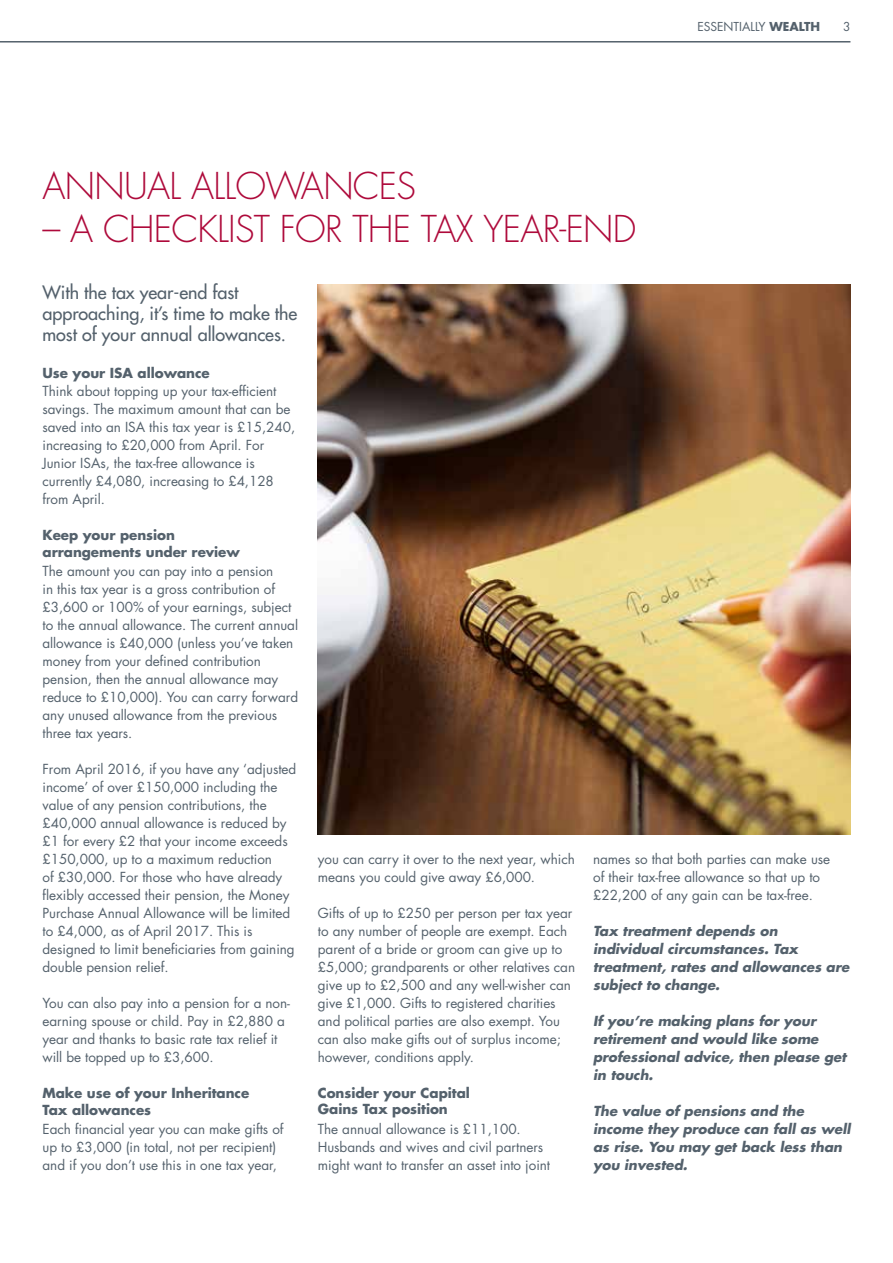
<style>
.page{position:relative;width:893px;height:1263px;background:#fff}
.page>*{position:absolute;margin:0;border:0;box-sizing:border-box;transform-origin:0 0}
.t1{font:300 36px "Futura";letter-spacing:-.02em;color:#ae0a3b}
.t2{font:18px/21px "Futura";letter-spacing:-.005em;color:#54616c}
.t3{font:13.5px/18px "Futura";letter-spacing:-.005em;color:#54616c}
.t4{font:italic 700 13.5px/18px "Futura";letter-spacing:-.005em;color:#54616c}
.t5{font:700 13.5px/16.5px "Futura";letter-spacing:-.005em;color:#54616c}
.t6{font:12px "Futura";color:#54616c}
.s1{font-weight:700}
</style>
<div class="page">
<hr style="left:0;top:41px;width:850px;height:2px;background:#54616c">
<img style="left:317px;top:285px;width:533px;height:550px">
<h1 class="t1" style="left:43px;top:163px;width:375px">ANNUAL ALLOWANCES</h1>
<h1 class="t1" style="left:43px;top:206px;width:595px">– A CHECKLIST FOR THE TAX YEAR-END</h1>
<p class="t6" style="left:697px;top:18px;width:124px">ESSENTIALLY <span class="s1">WEALTH</span></p>
<p class="t6" style="left:843px;top:18px;width:9px">3</p>
<h2 class="t2" style="left:43px;top:282px;width:256px">With the tax year-end fast approaching, it’s time to make the most of your annual allowances.</h2>
<p class="t5" style="left:43px;top:364px;width:169px">Use your ISA allowance</p>
<p class="t3" style="left:43px;top:382px;width:254px">Think about topping up your tax-efficient savings. The maximum amount that can be saved into an ISA this tax year is £15,240, increasing to £20,000 from April. For Junior ISAs, the tax-free allowance is currently £4,080, increasing to £4,128 from April.</p>
<p class="t5" style="left:43px;top:526px;width:199px">Keep your pension arrangements under review</p>
<p class="t3" style="left:43px;top:562px;width:257px">The amount you can pay into a pension<br>in this tax year is a gross contribution of £3,600 or 100% of your earnings, subject to the annual allowance. The current annual allowance is £40,000 (unless you’ve taken money from your defined contribution pension, then the annual allowance may reduce to £10,000). You can carry forward any unused allowance from the previous three tax years.</p>
<p class="t3" style="left:43px;top:760px;width:255px">From April 2016, if you have any ‘adjusted income’ of over £150,000 including the value of any pension contributions, the £40,000 annual allowance is reduced by £1 for every £2 that your income exceeds £150,000, up to a maximum reduction<br>of £30,000. For those who have already flexibly accessed their pension, the Money Purchase Annual Allowance will be limited to £4,000, as of April 2017. This is designed to limit beneficiaries from gaining double pension relief.</p>
<p class="t3" style="left:43px;top:994px;width:249px">You can also pay into a pension for a non&shy;earning spouse or child. Pay in £2,880 a year and thanks to basic rate tax relief it will be topped up to £3,600.</p>
<p class="t5" style="left:43px;top:1084px;width:208px">Make use of your Inheritance<br>Tax allowances</p>
<p class="t3" style="left:43px;top:1120px;width:243px">Each financial year you can make gifts of up to £3,000 (in total, not per recipient) and if you don’t use this in one tax year,</p>
<p class="t3" style="left:318px;top:850px;width:259px">you can carry it over to the next year, which means you could give away £6,000.</p>
<p class="t3" style="left:318px;top:904px;width:259px">Gifts of up to £250 per person per tax year to any number of people are exempt. Each parent of a bride or groom can give up to £5,000; grandparents or other relatives can give up to £2,500 and any well-wisher can give £1,000. Gifts to registered charities and political parties are also exempt. You can also make gifts out of surplus income; however, conditions apply.</p>
<p class="t5" style="left:318px;top:1084px;width:154px">Consider your Capital<br>Gains Tax position</p>
<p class="t3" style="left:318px;top:1120px;width:234px">The annual allowance is £11,100.<br>Husbands and wives and civil partners might want to transfer an asset into joint</p>
<p class="t3" style="left:593px;top:850px;width:239px">names so that both parties can make use of their tax-free allowance so that up to £22,200 of any gain can be tax-free.</p>
<p class="t4" style="left:593px;top:921px;width:258px">Tax treatment depends on individual circumstances. Tax treatment, rates and allowances are subject to change.</p>
<p class="t4" style="left:593px;top:1011px;width:255px">If you’re making plans for your retirement and would like some professional advice, then please get in touch.</p>
<p class="t4" style="left:593px;top:1101px;width:259px">The value of pensions and the income they produce can fall as well as rise. You may get back less than you invested.</p>
</div>
